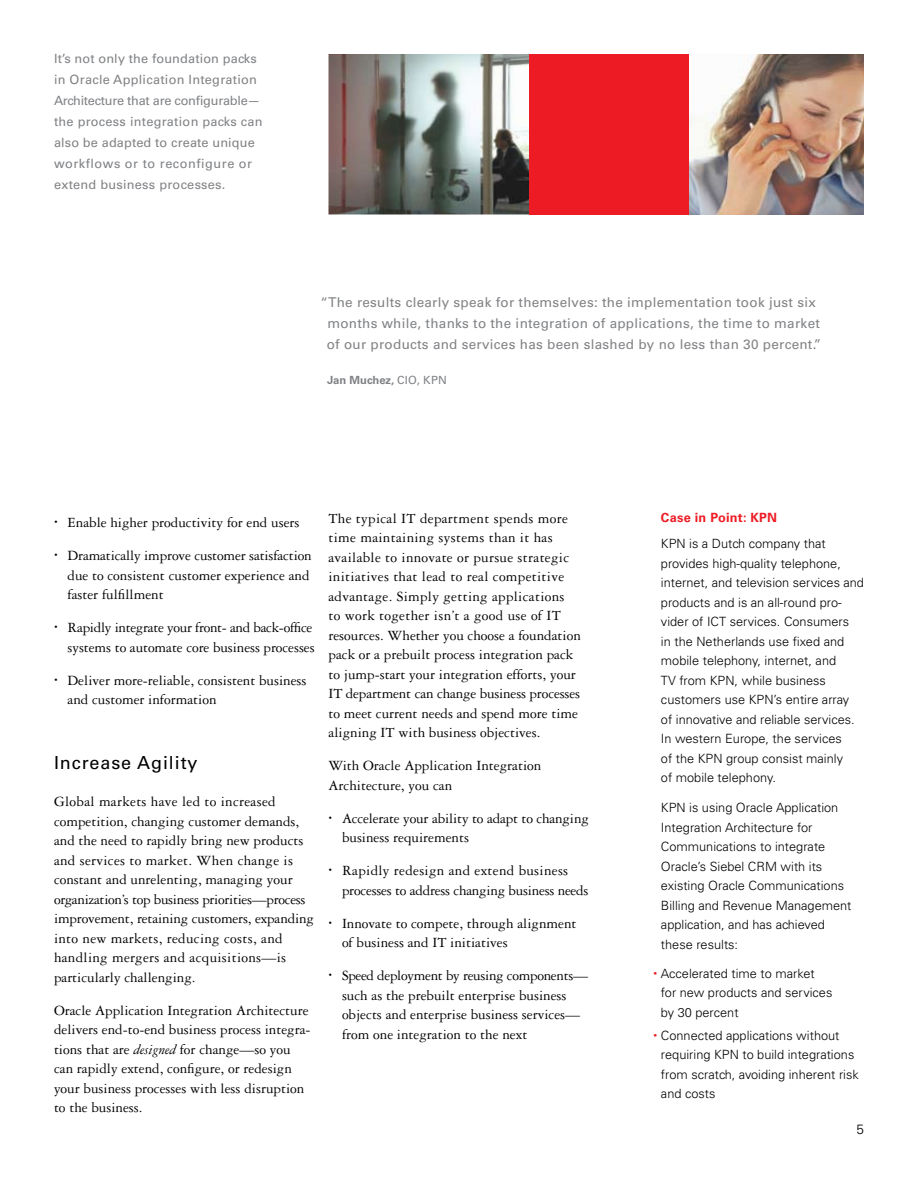
<style>
.page{position:relative;width:918px;height:1188px;background:#fff}
.page>*{position:absolute;margin:0;border:0;box-sizing:border-box;transform-origin:0 0}
.t1{font:18px "Univers LT Std";letter-spacing:.05em;color:#000}
.t2{font:15px/19.5px "Garamond 3 LT Std";color:#000}
.t3{font:13.5px/21px "Univers LT Std";letter-spacing:.02em;color:#808285;text-align:center}
.t4{font:300 13.5px "Univers LT Std";color:#000}
.t5{font:300 12.75px/19.5px "Univers LT Std";color:#000}
.t6{font:12.75px/21px "Univers LT Std";letter-spacing:.02em;color:#808285}
.t7{font:700 12.75px "Univers LT Std";letter-spacing:.02em;color:#ed1c24}
.t8{font:700 11.25px "Univers LT Std";color:#808285}
.t9{font:7.5px "Garamond 3 LT Std";color:#000}
.s1{font-weight:400}
.s2{font-style:italic}
.s3{font-size:7.5px;color:#ed1c24}
</style>
<div class="page">
<img style="left:328px;top:54px;width:202px;height:160px">
<div style="left:530px;top:54px;width:162px;height:160px;background:#ed1c24"></div>
<img style="left:689px;top:54px;width:175px;height:160px">
<p class="t6" style="left:54px;top:48px;width:210px">It’s not only the foundation packs in Oracle Application Integration Architecture that are configurable— the process integration packs can also be adapted to create unique workflows or to reconfigure or extend business processes.</p>
<p class="t3" style="left:320px;top:292px;width:502px">“The results clearly speak for themselves: the implementation took just six months while, thanks to the integration of applications, the time to market of our products and services has been slashed by no less than 30 percent.”</p>
<p class="t8" style="left:327px;top:373px;width:121px">Jan Muchez, <span class="s1">CIO, KPN</span></p>
<p class="t9" style="left:54px;top:518px;width:5px">•</p>
<p class="t2" style="left:68px;top:513px;width:234px">Enable higher productivity for end users</p>
<p class="t9" style="left:54px;top:551px;width:5px">•</p>
<p class="t2" style="left:68px;top:546px;width:246px">Dramatically improve customer satisfaction due to consistent customer experience and faster fulfillment</p>
<p class="t9" style="left:54px;top:623px;width:5px">•</p>
<p class="t2" style="left:68px;top:618px;width:249px">Rapidly integrate your front- and back-office systems to automate core business processes</p>
<p class="t9" style="left:54px;top:676px;width:5px">•</p>
<p class="t2" style="left:68px;top:671px;width:241px">Deliver more-reliable, consistent business</p>
<p class="t2" style="left:68px;top:690px;width:151px">and customer information</p>
<p class="t1" style="left:54px;top:752px;width:145px">Increase Agility</p>
<p class="t2" style="left:54px;top:792px;width:261px">Global markets have led to increased competition, changing customer demands, and the need to rapidly bring new products and services to market. When change is constant and unrelenting, managing your organization’s top business priorities—process improvement, retaining customers, expanding into new markets, reducing costs, and handling mergers and acquisitions—is particularly challenging.</p>
<p class="t2" style="left:54px;top:1001px;width:258px">Oracle Application Integration Architecture delivers end-to-end business process integra&shy;tions that are <span class="s2">designed</span> for change—so you can rapidly extend, configure, or redesign your business processes with less disruption to the business.</p>
<p class="t2" style="left:328px;top:508px;width:254px">The typical IT department spends more time maintaining systems than it has available to innovate or pursue strategic initiatives that lead to real competitive advantage. Simply getting applications<br>to work together isn’t a good use of IT resources. Whether you choose a foundation pack or a prebuilt process integration pack to jump-start your integration efforts, your IT department can change business processes to meet current needs and spend more time aligning IT with business objectives.</p>
<p class="t2" style="left:328px;top:756px;width:214px">With Oracle Application Integration<br>Architecture, you can</p>
<p class="t9" style="left:328px;top:813px;width:5px">•</p>
<p class="t2" style="left:342px;top:808px;width:248px">Accelerate your ability to adapt to changing business requirements</p>
<p class="t9" style="left:328px;top:866px;width:5px">•</p>
<p class="t2" style="left:342px;top:861px;width:248px">Rapidly redesign and extend business processes to address changing business needs</p>
<p class="t9" style="left:328px;top:918px;width:5px">•</p>
<p class="t2" style="left:342px;top:913px;width:236px">Innovate to compete, through alignment of business and IT initiatives</p>
<p class="t9" style="left:328px;top:971px;width:5px">•</p>
<p class="t2" style="left:342px;top:966px;width:248px">Speed deployment by reusing components— such as the prebuilt enterprise business objects and enterprise business services— from one integration to the next</p>
<h6 class="t7" style="left:661px;top:510px;width:118px">Case in Point: KPN</h6>
<p class="t5" style="left:661px;top:534px;width:205px">KPN is a Dutch company that provides high-quality telephone, internet, and television services and products and is an all-round pro&shy;vider of ICT services. Consumers<br>in the Netherlands use fixed and mobile telephony, internet, and<br>TV from KPN, while business customers use KPN’s entire array<br>of innovative and reliable services.<br>In western Europe, the services<br>of the KPN group consist mainly<br>of mobile telephony.</p>
<p class="t5" style="left:661px;top:798px;width:192px">KPN is using Oracle Application<br>Integration Architecture for<br>Communications to integrate<br>Oracle’s Siebel CRM with its existing Oracle Communications<br>Billing and Revenue Management application, and has achieved these results:</p>
<p class="t5" style="left:661px;top:964px;width:173px;text-indent:-8px"><span class="s3">•</span> Accelerated time to market for new products and services by 30 percent</p>
<p class="t5" style="left:661px;top:1025px;width:199px;text-indent:-8px"><span class="s3">•</span> Connected applications without requiring KPN to build integrations from scratch, avoiding inherent risk and costs</p>
<p class="t4" style="left:856px;top:1121px;width:9px">5</p>
</div>
